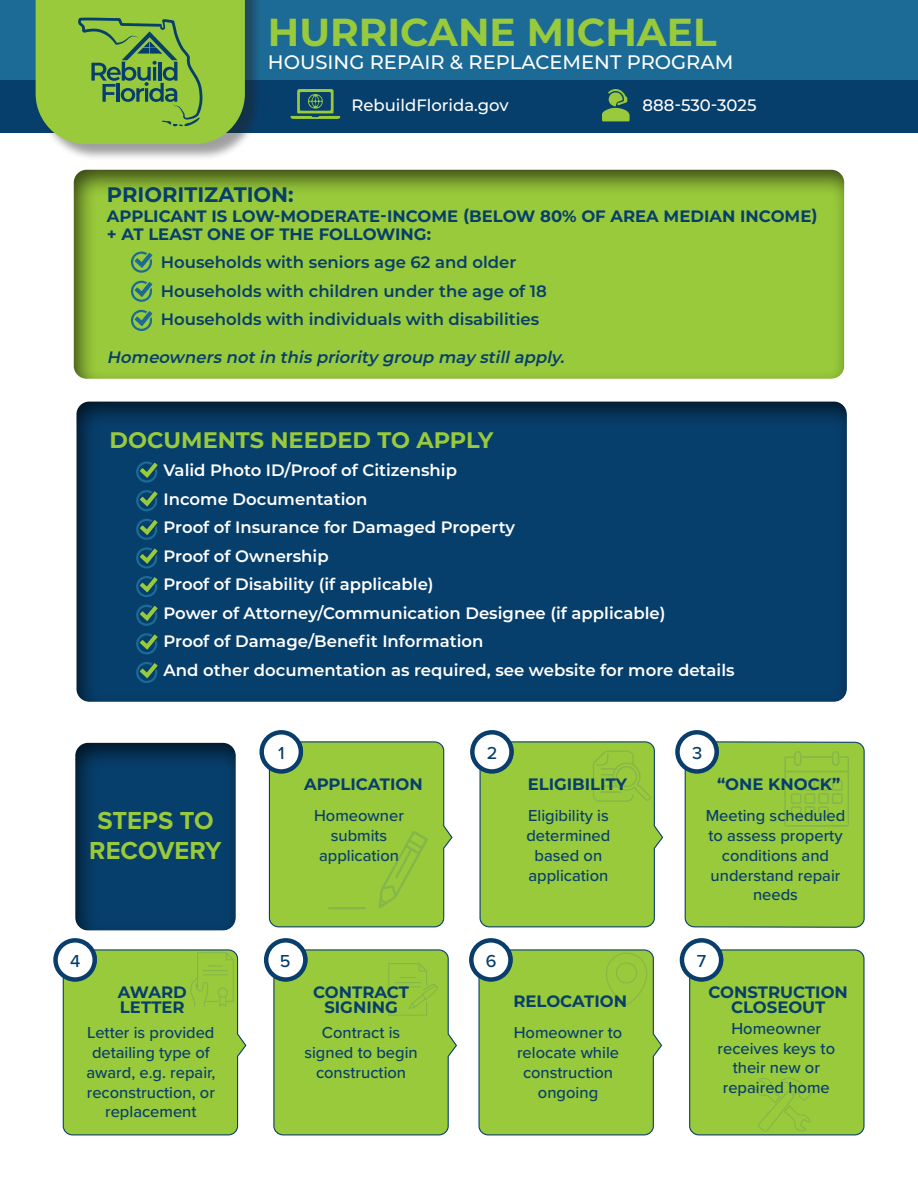
<style>
.page{position:relative;width:918px;height:1188px;background:#fff}
.page>*{position:absolute;margin:0;border:0;box-sizing:border-box;transform-origin:0 0}
.t1{font:700 39px "Montserrat";color:#99ca3b}
.t2{font:700 25.5px/30.6px "Proxima Nova";color:#99ca3b;text-align:center}
.t3{font:700 22.5px "Montserrat";color:#99ca3b}
.t4{font:700 21px "Montserrat";color:#073f6c}
.t5{font:500 19.5px "Montserrat";color:#fff}
.t6{font:500 18px "Proxima Nova";color:#073f6c}
.t7{font:500 16.5px/19.8px "Proxima Nova";color:#073f6c;text-align:center}
.t8{font:600 16.5px "Montserrat";color:#fff}
.t9{font:700 16.5px/18px "Montserrat";color:#073f6c}
.t10{font:600 16.5px "Montserrat";color:#073f6c}
.t11{font:italic 600 16.5px "Montserrat";color:#073f6c}
.t12{font:500 16.5px "Montserrat";color:#fff}
</style>
<div class="page">
<div style="left:0;top:0;width:918px;height:80px;background:#1c6b96"></div>
<div style="left:0;top:80px;width:918px;height:52px;background:#073f6c"></div>
<div style="left:37px;top:0;width:226px;height:162px;background:#231f20;opacity:.43"></div>
<svg style="left:36px;top:0;width:209px;height:144px;background:#8bbb42"></svg>
<svg style="left:290px;top:89px;width:50px;height:30px"></svg>
<svg style="left:602px;top:89px;width:28px;height:32px"></svg>
<div style="left:76px;top:400px;width:772px;height:304px;background:#231f20;opacity:.75"></div>
<svg style="left:136px;top:461px;width:22px;height:22px"></svg>
<svg style="left:136px;top:490px;width:22px;height:21px"></svg>
<svg style="left:136px;top:519px;width:22px;height:21px"></svg>
<svg style="left:136px;top:547px;width:22px;height:22px"></svg>
<svg style="left:136px;top:576px;width:22px;height:21px"></svg>
<svg style="left:136px;top:605px;width:22px;height:21px"></svg>
<svg style="left:136px;top:633px;width:22px;height:21px"></svg>
<svg style="left:136px;top:662px;width:22px;height:21px"></svg>
<div style="left:75px;top:742px;width:163px;height:190px;background:#231f20;opacity:.75"></div>
<svg style="left:469px;top:938px;width:193px;height:197px;background:#a4cd5a"></svg>
<svg style="left:53px;top:938px;width:193px;height:197px;background:#a4cd5b"></svg>
<svg style="left:264px;top:938px;width:193px;height:197px;background:#a3cd5a"></svg>
<svg style="left:680px;top:938px;width:185px;height:197px;background:#a0cb54"></svg>
<svg style="left:675px;top:730px;width:190px;height:198px;background:#9fca54"></svg>
<svg style="left:470px;top:730px;width:193px;height:197px;background:#a3cd5a"></svg>
<svg style="left:259px;top:730px;width:194px;height:197px;background:#a4cd5b"></svg>
<div style="left:73px;top:164px;width:773px;height:217px;background:#231f20;opacity:.75"></div>
<svg style="left:131px;top:252px;width:21px;height:21px"></svg>
<svg style="left:131px;top:281px;width:21px;height:21px"></svg>
<svg style="left:131px;top:310px;width:21px;height:21px"></svg>
<h1 class="t1" style="left:268px;top:4px;width:450px">HURRICANE MICHAEL</h1>
<p class="t5" style="left:268px;top:48px;width:467px">HOUSING REPAIR &amp; REPLACEMENT PROGRAM</p>
<p class="t12" style="left:351px;top:94px;width:159px">RebuildFlorida.gov</p>
<p class="t12" style="left:643px;top:94px;width:115px">888-530-3025</p>
<p class="t4" style="left:107px;top:179px;width:188px">PRIORITIZATION:</p>
<p class="t9" style="left:107px;top:206px;width:712px">APPLICANT IS LOW-MODERATE-INCOME (BELOW 80% OF AREA MEDIAN INCOME) + AT LEAST ONE OF THE FOLLOWING:</p>
<p class="t10" style="left:161px;top:251px;width:357px">Households with seniors age 62 and older</p>
<p class="t10" style="left:161px;top:279px;width:388px">Households with children under the age of 18</p>
<p class="t10" style="left:161px;top:308px;width:380px">Households with individuals with disabilities</p>
<p class="t11" style="left:107px;top:345px;width:463px">Homeowners notin this priority group may stillapply.</p>
<p class="t3" style="left:110px;top:424px;width:385px">DOCUMENTS NEEDED TO APPLY</p>
<p class="t8" style="left:164px;top:459px;width:295px">Valid Photo ID/Proof of Citizenship</p>
<p class="t8" style="left:164px;top:487px;width:205px">Income Documentation</p>
<p class="t8" style="left:164px;top:516px;width:353px">Proof of Insurance for Damaged Property</p>
<p class="t8" style="left:164px;top:544px;width:167px">Proof of Ownership</p>
<p class="t8" style="left:164px;top:573px;width:272px">Proof of Disability (if applicable)</p>
<p class="t8" style="left:164px;top:601px;width:503px">Power of Attorney/Communication Designee (if applicable)</p>
<p class="t8" style="left:164px;top:630px;width:321px">Proof of Damage/Benefit Information</p>
<p class="t8" style="left:164px;top:658px;width:573px">And other documentation as required, see website for more details</p>
<p class="t6" style="left:278px;top:740px;width:8px">1</p>
<p class="t6" style="left:487px;top:740px;width:12px">2</p>
<p class="t6" style="left:692px;top:740px;width:12px">3</p>
<p class="t9" style="left:304px;top:774px;width:120px">APPLICATION</p>
<p class="t9" style="left:528px;top:774px;width:101px">ELIGIBILITY</p>
<p class="t9" style="left:717px;top:774px;width:125px">“ONE KNOCK”</p>
<p class="t2" style="left:89px;top:804px;width:134px">STEPS TO<br>RECOVERY</p>
<p class="t7" style="left:314px;top:805px;width:91px">Homeowner</p>
<p class="t7" style="left:331px;top:825px;width:58px">submits</p>
<p class="t7" style="left:319px;top:845px;width:82px">application</p>
<p class="t7" style="left:528px;top:805px;width:82px">Eligibility is</p>
<p class="t7" style="left:526px;top:825px;width:86px">determined</p>
<p class="t7" style="left:535px;top:845px;width:69px">based on</p>
<p class="t7" style="left:528px;top:865px;width:82px">application</p>
<p class="t7" style="left:706px;top:805px;width:141px">Meeting scheduled</p>
<p class="t7" style="left:709px;top:825px;width:136px">to assess property</p>
<p class="t7" style="left:722px;top:845px;width:109px">conditions and</p>
<p class="t7" style="left:711px;top:865px;width:131px">understand repair</p>
<p class="t7" style="left:753px;top:884px;width:46px">needs</p>
<p class="t6" style="left:70px;top:948px;width:12px">4</p>
<p class="t6" style="left:280px;top:948px;width:12px">5</p>
<p class="t6" style="left:486px;top:948px;width:12px">6</p>
<p class="t6" style="left:697px;top:948px;width:11px">7</p>
<p class="t9" style="left:118px;top:982px;width:70px">AWARD</p>
<p class="t9" style="left:120px;top:997px;width:66px">LETTER</p>
<p class="t9" style="left:313px;top:982px;width:98px">CONTRACT</p>
<p class="t9" style="left:324px;top:997px;width:75px">SIGNING</p>
<p class="t9" style="left:513px;top:991px;width:115px">RELOCATION</p>
<p class="t9" style="left:708px;top:982px;width:141px">CONSTRUCTION</p>
<p class="t9" style="left:731px;top:997px;width:96px">CLOSEOUT</p>
<p class="t7" style="left:87px;top:1022px;width:129px">Letter is provided</p>
<p class="t7" style="left:92px;top:1042px;width:119px">detailing type of</p>
<p class="t7" style="left:86px;top:1062px;width:130px">award, e.g. repair,</p>
<p class="t7" style="left:87px;top:1082px;width:130px">reconstruction, or</p>
<p class="t7" style="left:105px;top:1101px;width:93px">replacement</p>
<p class="t7" style="left:322px;top:1022px;width:80px">Contract is</p>
<p class="t7" style="left:304px;top:1042px;width:115px">signed to begin</p>
<p class="t7" style="left:316px;top:1062px;width:92px">construction</p>
<p class="t7" style="left:514px;top:1022px;width:110px">Homeowner to</p>
<p class="t7" style="left:517px;top:1042px;width:104px">relocate while</p>
<p class="t7" style="left:523px;top:1062px;width:92px">construction</p>
<p class="t7" style="left:538px;top:1082px;width:62px">ongoing</p>
<p class="t7" style="left:731px;top:1018px;width:91px">Homeowner</p>
<p class="t7" style="left:718px;top:1038px;width:119px">receives keys to</p>
<p class="t7" style="left:723px;top:1057px;width:109px">their new or repaired home</p>
</div>
